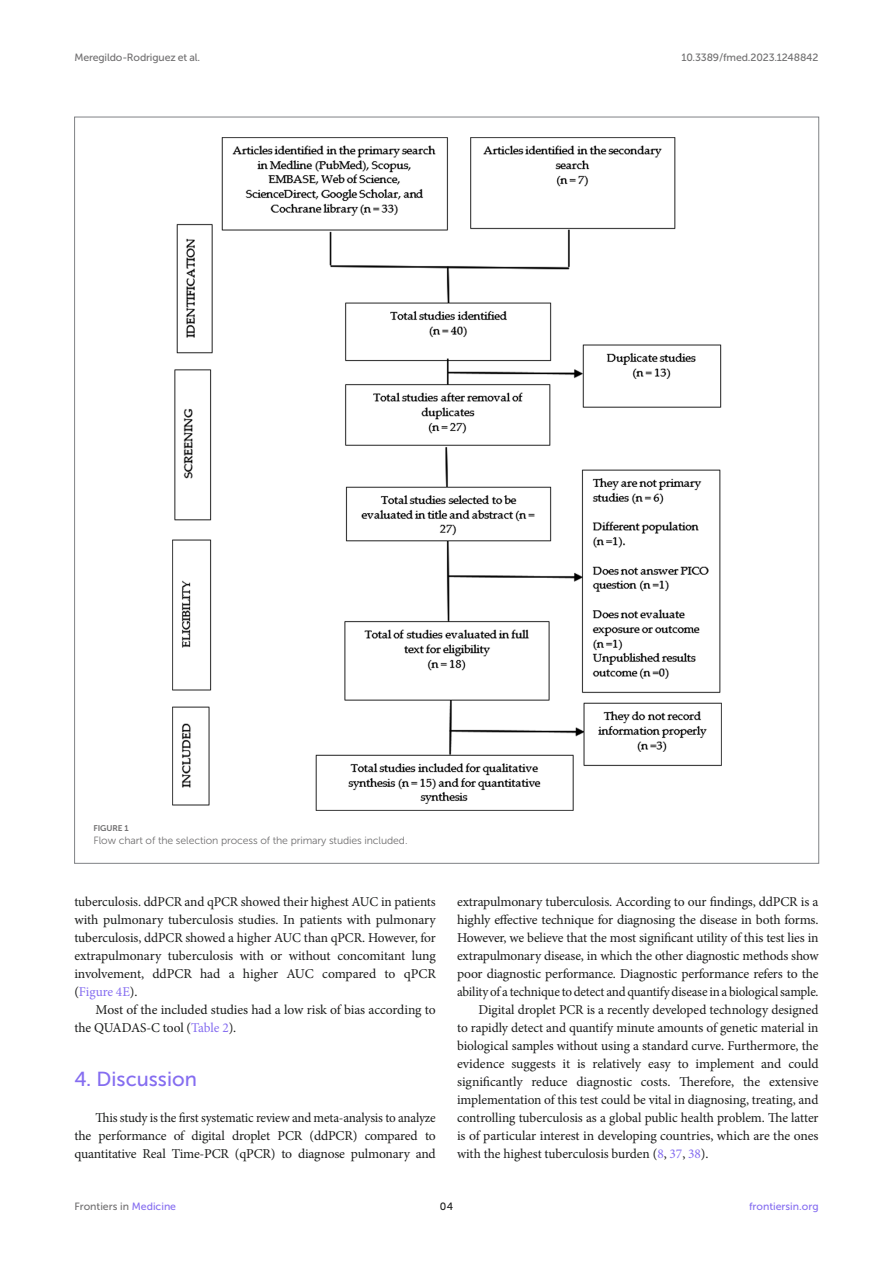
<style>
.page{position:relative;width:893px;height:1263px;background:#fff}
.page>*{position:absolute;margin:0;border:0;box-sizing:border-box;transform-origin:0 0}
.HEAD_1{font:20.25px "Museo Sans 500";color:#856df0}
.TEXT{font:13.5px/18px "Minion Pro";letter-spacing:-.005em;color:#1b1c1b;text-align:justify}
.TEXT_FLUSH{font:13.5px/18px "Minion Pro";letter-spacing:-.015em;color:#1b1c1b;text-align:justify}
.t1{font:10.5px "Museo Sans 500";letter-spacing:-.015em;color:#706f70}
.FIG_LEG{font:10.5px "Museo Sans 300";letter-spacing:-.01em;color:#706f70}
.t2{font:10.5px "Museo Sans 500";color:#856df0}
.t3{font:10.5px "Museo Sans 500";color:#1b1c1b}
.FIG_HD{font:8.25px "Museo Sans 700";letter-spacing:-.01em;color:#706f70}
.s1{color:#856df0}
</style>
<div class="page">
<img style="left:172px;top:137px;width:550px;height:674px">
<p class="t1" style="left:74px;top:51px;width:127px">Meregildo-Rodriguez et al.</p>
<p class="t1" style="left:681px;top:51px;width:139px">10.3389/fmed.2023.1248842</p>
<p class="FIG_HD" style="left:94px;top:823px;width:37px">FIGURE 1</p>
<p class="FIG_LEG" style="left:94px;top:835px;width:316px">Flow chart of the selection process of the primary studies included.</p>
<p class="TEXT" style="left:74px;top:893px;width:363px">tuberculosis. ddPCR and qPCR showed their highest AUC in patients with pulmonary tuberculosis studies. In patients with pulmonary tuberculosis, ddPCR showed a higher AUC than qPCR. However, for extrapulmonary tuberculosis with or without concomitant lung involvement, ddPCR had a higher AUC compared to qPCR (<span class="s1">Figure 4E</span>).</p>
<p class="TEXT" style="left:74px;top:1001px;width:363px;text-indent:21px">Most of the included studies had a low risk of bias according to the QUADAS-C tool (<span class="s1">Table 2</span>).</p>
<p class="HEAD_1" style="left:74px;top:1068px;width:124px">4. Discussion</p>
<p class="TEXT_FLUSH" style="left:74px;top:1109px;width:363px;text-indent:21px">This study is the first systematic review and meta-analysis to analyze the performance of digital droplet PCR (ddPCR) compared to quantitative Real Time-PCR (qPCR) to diagnose pulmonary and</p>
<p class="TEXT_FLUSH" style="left:457px;top:893px;width:363px">extrapulmonary tuberculosis. According to our findings, ddPCR is a highly effective technique for diagnosing the disease in both forms.<br>However, we believe that the most significant utility of this test lies in extrapulmonary disease, in which the other diagnostic methods show poor diagnostic performance. Diagnostic performance refers to the ability of a technique to detect and quantify disease in a biological sample.</p>
<p class="TEXT" style="left:457px;top:1001px;width:363px;text-indent:21px">Digital droplet PCR is a recently developed technology designed to rapidly detect and quantify minute amounts of genetic material in biological samples without using a standard curve. Furthermore, the evidence suggests it is relatively easy to implement and could significantly reduce diagnostic costs. Therefore, the extensive implementation of this test could be vital in diagnosing, treating, and controlling tuberculosis as a global public health problem. The latter is of particular interest in developing countries, which are the ones with the highest tuberculosis burden (<span class="s1">8</span>, <span class="s1">37</span>, <span class="s1">38</span>).</p>
<p class="t1" style="left:74px;top:1200px;width:103px">Frontiers in <span class="s1">Medicine</span></p>
<p class="t3" style="left:440px;top:1200px;width:15px">04</p>
<p class="t2" style="left:749px;top:1200px;width:71px">frontiersin.org</p>
</div>
